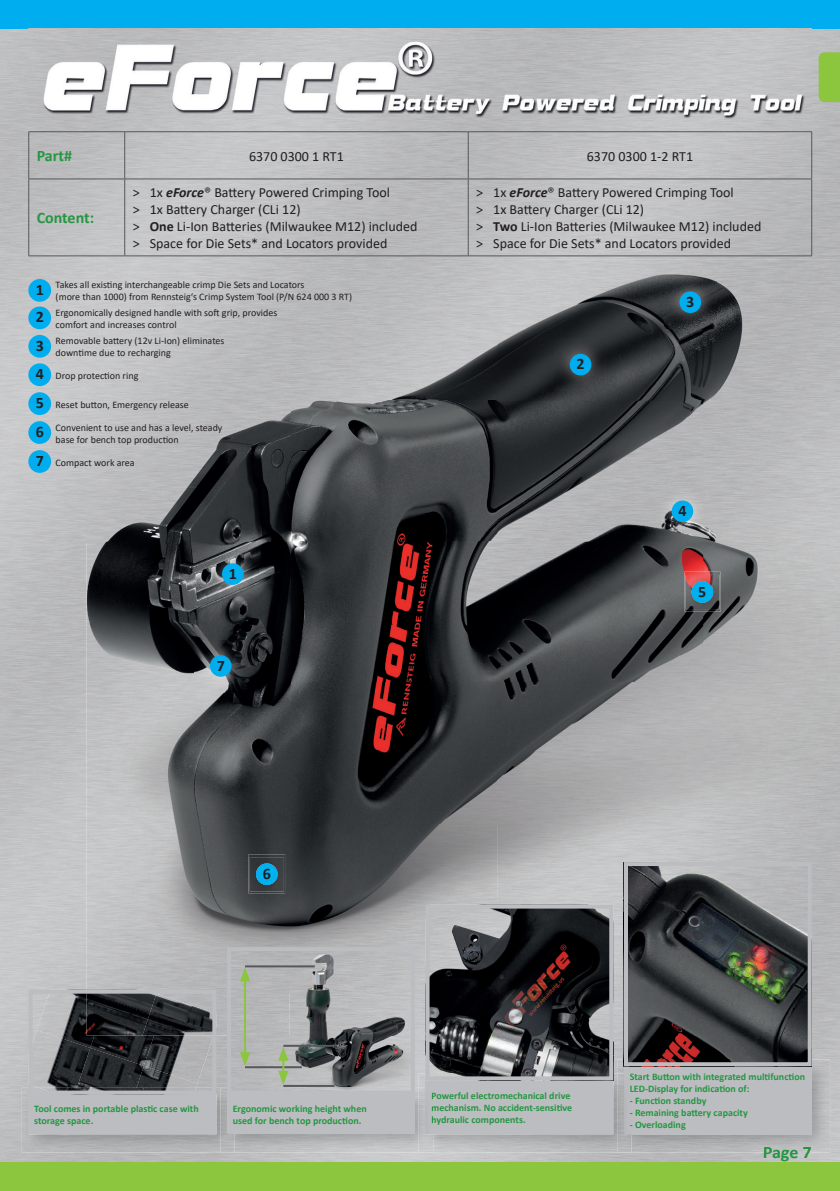
<style>
.page{position:relative;width:840px;height:1191px;background:#fff}
.page>*{position:absolute;margin:0;border:0;box-sizing:border-box;transform-origin:0 0}
.t1{font:700 18px "Calibri";color:#259642}
.t2{font:700 16px/28.6px "Calibri";color:#231f20;text-align:justify}
.t3{font:700 16px "Calibri";color:#259642}
.t4{font:14px/16.8px "Calibri";color:#231f20}
.t5{font:10px/12px "Calibri";color:#231f20}
.t6{font:700 10px/12px "Calibri";color:#259642}
.s1{font-weight:700;font-style:italic}
.s2{font-weight:700}
</style>
<div class="page">
<img style="left:0;top:28px;width:839px;height:1134px">
<div style="left:0;top:0;width:839px;height:28px;background:#00aeef"></div>
<div style="left:0;top:1162px;width:839px;height:29px;background:#8bc63e"></div>
<svg style="left:818px;top:52px;width:21px;height:50px"></svg>
<img style="left:28px;top:28px;width:783px;height:103px">
<img style="left:87px;top:260px;width:615px;height:564px">
<img style="left:702px;top:260px;width:137px;height:634px">
<img style="left:87px;top:824px;width:547px;height:141px">
<div style="left:634px;top:824px;width:68px;height:38px;background:#c5c6c7"></div>
<div style="left:811px;top:894px;width:28px;height:141px;background:#b7b7b9"></div>
<img style="left:87px;top:965px;width:140px;height:70px">
<img style="left:414px;top:965px;width:11px;height:70px">
<img style="left:613px;top:965px;width:10px;height:70px">
<hr style="left:28px;top:131px;width:97px;height:1px;background:#57585a">
<hr style="left:28px;top:132px;width:1px;height:47px;background:#57585a">
<hr style="left:125px;top:131px;width:343px;height:1px;background:#57585a">
<hr style="left:468px;top:131px;width:343px;height:1px;background:#57585a">
<hr style="left:810px;top:132px;width:1px;height:47px;background:#57585a">
<hr style="left:28px;top:179px;width:97px;height:1px;background:#57585a">
<hr style="left:28px;top:179px;width:1px;height:77px;background:#57585a">
<hr style="left:125px;top:179px;width:343px;height:1px;background:#57585a">
<hr style="left:468px;top:179px;width:343px;height:1px;background:#57585a">
<hr style="left:810px;top:179px;width:1px;height:77px;background:#57585a">
<hr style="left:28px;top:255px;width:97px;height:1px;background:#57585a">
<hr style="left:125px;top:255px;width:343px;height:1px;background:#57585a">
<hr style="left:468px;top:255px;width:343px;height:1px;background:#57585a">
<hr style="left:124px;top:132px;width:1px;height:47px;background:#57585a">
<hr style="left:467px;top:132px;width:1px;height:47px;background:#57585a">
<hr style="left:124px;top:179px;width:1px;height:77px;background:#57585a">
<hr style="left:467px;top:179px;width:1px;height:77px;background:#57585a">
<img style="left:207px;top:548px;width:52px;height:52px">
<div style="left:222px;top:563px;width:21px;height:22px;background:#00aeef;border-radius:50%"></div>
<img style="left:195px;top:640px;width:52px;height:52px">
<div style="left:210px;top:655px;width:21px;height:22px;background:#00aeef;border-radius:50%"></div>
<img style="left:554px;top:339px;width:52px;height:52px">
<div style="left:569px;top:354px;width:22px;height:21px;background:#00aeef;border-radius:50%"></div>
<img style="left:664px;top:276px;width:52px;height:52px">
<div style="left:679px;top:291px;width:21px;height:22px;background:#00aeef;border-radius:50%"></div>
<img style="left:656px;top:485px;width:52px;height:52px">
<div style="left:671px;top:500px;width:22px;height:22px;background:#00aeef;border-radius:50%"></div>
<img style="left:248px;top:854px;width:37px;height:39px">
<img style="left:250px;top:857px;width:34px;height:34px">
<img style="left:256px;top:863px;width:21px;height:22px;border-radius:11px">
<img style="left:684px;top:571px;width:36px;height:40px">
<img style="left:685px;top:575px;width:34px;height:34px">
<img style="left:691px;top:581px;width:21px;height:22px;border-radius:11px">
<div style="left:28px;top:279px;width:23px;height:23px;background:#00aeef;border-radius:50%"></div>
<div style="left:28px;top:306px;width:23px;height:23px;background:#00aeef;border-radius:50%"></div>
<div style="left:28px;top:335px;width:23px;height:23px;background:#00aeef;border-radius:50%"></div>
<div style="left:28px;top:363px;width:23px;height:23px;background:#00aeef;border-radius:50%"></div>
<div style="left:28px;top:392px;width:23px;height:23px;background:#00aeef;border-radius:50%"></div>
<div style="left:28px;top:421px;width:23px;height:23px;background:#00aeef;border-radius:50%"></div>
<div style="left:28px;top:450px;width:23px;height:23px;background:#00aeef;border-radius:50%"></div>
<img style="left:22px;top:1087px;width:396px;height:65px">
<div style="left:29px;top:1094px;width:187px;height:40px;background:#bcbdc0"></div>
<img style="left:37px;top:994px;width:50px;height:36px">
<img style="left:90px;top:1035px;width:54px;height:12px">
<img style="left:144px;top:1035px;width:67px;height:48px">
<img style="left:34px;top:1030px;width:56px;height:57px">
<img style="left:77px;top:1047px;width:67px;height:40px">
<img style="left:136px;top:1065px;width:61px;height:22px">
<img style="left:87px;top:994px;width:55px;height:41px">
<img style="left:142px;top:994px;width:69px;height:41px">
<img style="left:39px;top:1087px;width:50px;height:2px">
<img style="left:89px;top:1087px;width:52px;height:2px">
<img style="left:141px;top:1087px;width:55px;height:2px">
<div style="left:29px;top:989px;width:187px;height:105px;border:4px solid #bcbdc0"></div>
<img style="left:617px;top:1059px;width:212px;height:93px">
<img style="left:763px;top:1147px;width:47px;height:5px">
<div style="left:623px;top:1066px;width:188px;height:68px;background:#bcbdc0"></div>
<img style="left:628px;top:867px;width:178px;height:194px">
<div style="left:623px;top:862px;width:188px;height:204px;border:4px solid #bcbdc0"></div>
<img style="left:418px;top:1073px;width:213px;height:79px">
<img style="left:623px;top:1073px;width:8px;height:61px">
<svg style="left:629px;top:1073px;width:2px;height:56px"></svg>
<div style="left:425px;top:1080px;width:188px;height:54px;background:#bcbdc0"></div>
<img style="left:430px;top:909px;width:178px;height:166px">
<div style="left:425px;top:904px;width:188px;height:176px;border:4px solid #bcbdc0"></div>
<img style="left:220px;top:1087px;width:14px;height:65px">
<img style="left:418px;top:1087px;width:15px;height:65px">
<img style="left:425px;top:1087px;width:8px;height:47px">
<svg style="left:431px;top:1092px;width:2px;height:32px"></svg>
<div style="left:227px;top:1094px;width:187px;height:40px;background:#bcbdc0"></div>
<img style="left:232px;top:952px;width:177px;height:137px">
<img style="left:278px;top:1019px;width:72px;height:2px">
<div style="left:227px;top:947px;width:187px;height:147px;border:4px solid #bcbdc0"></div>
<hr style="left:245px;top:1066px;width:56px;height:2px;background:#57585a">
<hr style="left:245px;top:965px;width:69px;height:2px;background:#57585a">
<hr style="left:283px;top:1085px;width:51px;height:2px;background:#57585a">
<hr style="left:283px;top:1044px;width:51px;height:2px;background:#57585a">
<hr style="left:244px;top:978px;width:2px;height:77px;background:#8bc63e">
<svg style="left:240px;top:967px;width:10px;height:14px"></svg>
<svg style="left:240px;top:1052px;width:10px;height:14px"></svg>
<svg style="left:278px;top:1046px;width:10px;height:39px"></svg>
<h2 class="t3" style="left:37px;top:145px;width:37px">Part#</h2>
<h3 class="t4" style="left:249px;top:147px;width:96px">6370 0300 1 RT1</h3>
<h3 class="t4" style="left:586px;top:147px;width:108px">6370 0300 1-2 RT1</h3>
<h2 class="t3" style="left:37px;top:207px;width:59px">Content:</h2>
<h3 class="t4" style="left:133px;top:184px;width:286px">˃ 1x <span class="s1">eForce</span>® Battery Powered Crimping Tool<br>˃ 1x Battery Charger (CLi 12)<br>˃ <span class="s2">One</span> Li-Ion Batteries (Milwaukee M12) included ˃ Space for Die Sets* and Locators provided</h3>
<h3 class="t4" style="left:476px;top:184px;width:286px">˃ 1x <span class="s1">eForce</span>® Battery Powered Crimping Tool<br>˃ 1x Battery Charger (CLi 12)<br>˃ <span class="s2">Two</span> Li-Ion Batteries (Milwaukee M12) included ˃ Space for Die Sets* and Locators provided</h3>
<h2 class="t2" style="left:36px;top:275px;width:10px">1<br>2<br>3<br>4<br>5<br>6<br>7</h2>
<p class="t5" style="left:56px;top:279px;width:298px">Takes all existing interchangeable crimp Die Sets and Locators<br>(more than 1000) from Rennsteig‘s Crimp System Tool (P/N 624 000 3 RT)</p>
<p class="t5" style="left:56px;top:306px;width:223px">Ergonomically designed handle with soft grip, provides comfort and increases control</p>
<p class="t5" style="left:56px;top:335px;width:170px">Removable battery (12v Li-Ion) eliminates downtime due to recharging</p>
<p class="t5" style="left:56px;top:369px;width:84px">Drop protection ring</p>
<p class="t5" style="left:56px;top:398px;width:135px">Reset button, Emergency release</p>
<p class="t5" style="left:56px;top:421px;width:168px">Convenient to use and has a level, steady base for bench top production</p>
<p class="t5" style="left:56px;top:456px;width:81px">Compact work area</p>
<h2 class="t2" style="left:228px;top:559px;width:10px">1</h2>
<h2 class="t2" style="left:216px;top:651px;width:10px">7</h2>
<h2 class="t2" style="left:576px;top:349px;width:10px">2</h2>
<h2 class="t2" style="left:686px;top:287px;width:10px">3</h2>
<h2 class="t2" style="left:678px;top:496px;width:10px">4</h2>
<h2 class="t2" style="left:698px;top:577px;width:10px">5</h2>
<h2 class="t2" style="left:262px;top:859px;width:10px">6</h2>
<p class="t6" style="left:34px;top:1102px;width:166px">Tool comes in portable plastic case with storage space.</p>
<p class="t6" style="left:232px;top:1102px;width:135px">Ergonomic working height when used for bench top production.</p>
<p class="t6" style="left:431px;top:1089px;width:142px">Powerful electromechanical drive mechanism. No accident-sensitive hydraulic components.</p>
<p class="t6" style="left:629px;top:1070px;width:177px">Start Button with integrated multifunction<br>LED-Display for indication of:</p>
<p class="t6" style="left:629px;top:1094px;width:78px">- Function standby</p>
<p class="t6" style="left:629px;top:1106px;width:120px">- Remaining battery capacity</p>
<p class="t6" style="left:629px;top:1118px;width:58px">- Overloading</p>
<h1 class="t1" style="left:762px;top:1139px;width:50px">Page 7</h1>
</div>
